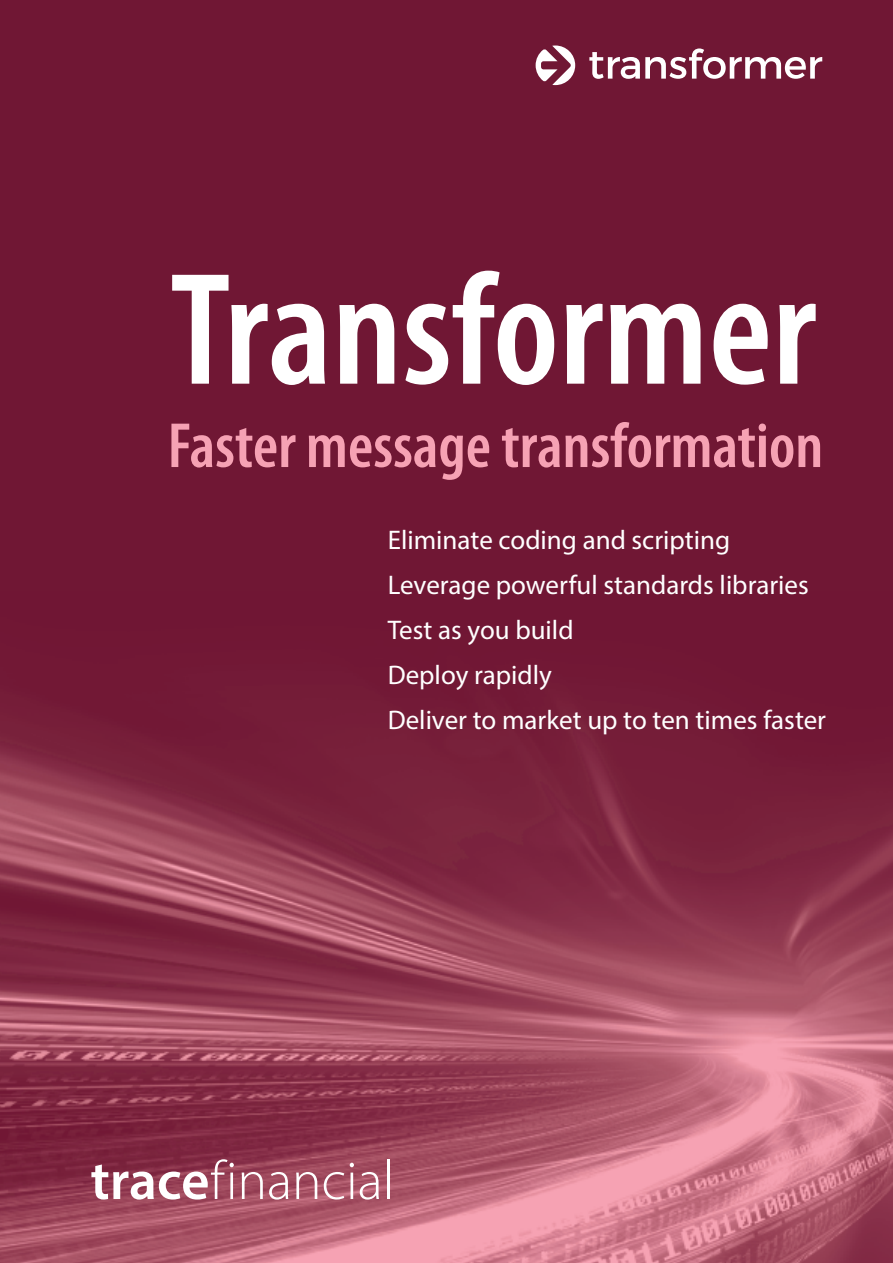
<style>
.page{position:relative;width:893px;height:1263px;background:#701734}
.page>*{position:absolute;margin:0;border:0;box-sizing:border-box;transform-origin:0 0}
.t1{font:600 condensed 161.4px "Myriad Pro";color:#fff}
.t2{font:600 condensed 64.35px "Myriad Pro";color:#f6a2b4}
.t3{font:27px/45px "Myriad Pro";color:#fff}
</style>
<div class="page">
<img style="left:0;top:709px;width:893px;height:554px">
<svg style="left:589px;top:48px;width:233px;height:31px"></svg>
<svg style="left:536px;top:46px;width:39px;height:39px"></svg>
<svg style="left:91px;top:1159px;width:143px;height:40px;background:#b27787"></svg>
<svg style="left:242px;top:1172px;width:21px;height:27px"></svg>
<svg style="left:269px;top:1172px;width:19px;height:27px"></svg>
<svg style="left:296px;top:1172px;width:21px;height:27px"></svg>
<svg style="left:324px;top:1172px;width:20px;height:27px"></svg>
<hr style="left:351px;top:1172px;width:2px;height:27px;background:#fff">
<svg style="left:350px;top:1163px;width:4px;height:4px"></svg>
<svg style="left:360px;top:1172px;width:19px;height:27px"></svg>
<hr style="left:387px;top:1160px;width:3px;height:39px;background:#fff">
<h1 class="t1" style="left:170px;top:272px;width:648px">Transformer</h1>
<h2 class="t2" style="left:168px;top:423px;width:657px">Faster message transformation</h2>
<p class="t3" style="left:388px;top:520px;width:440px">Eliminate coding and scripting<br>Leverage powerful standards libraries<br>Test as you build<br>Deploy rapidly<br>Deliver to market up to ten times faster</p>
</div>
